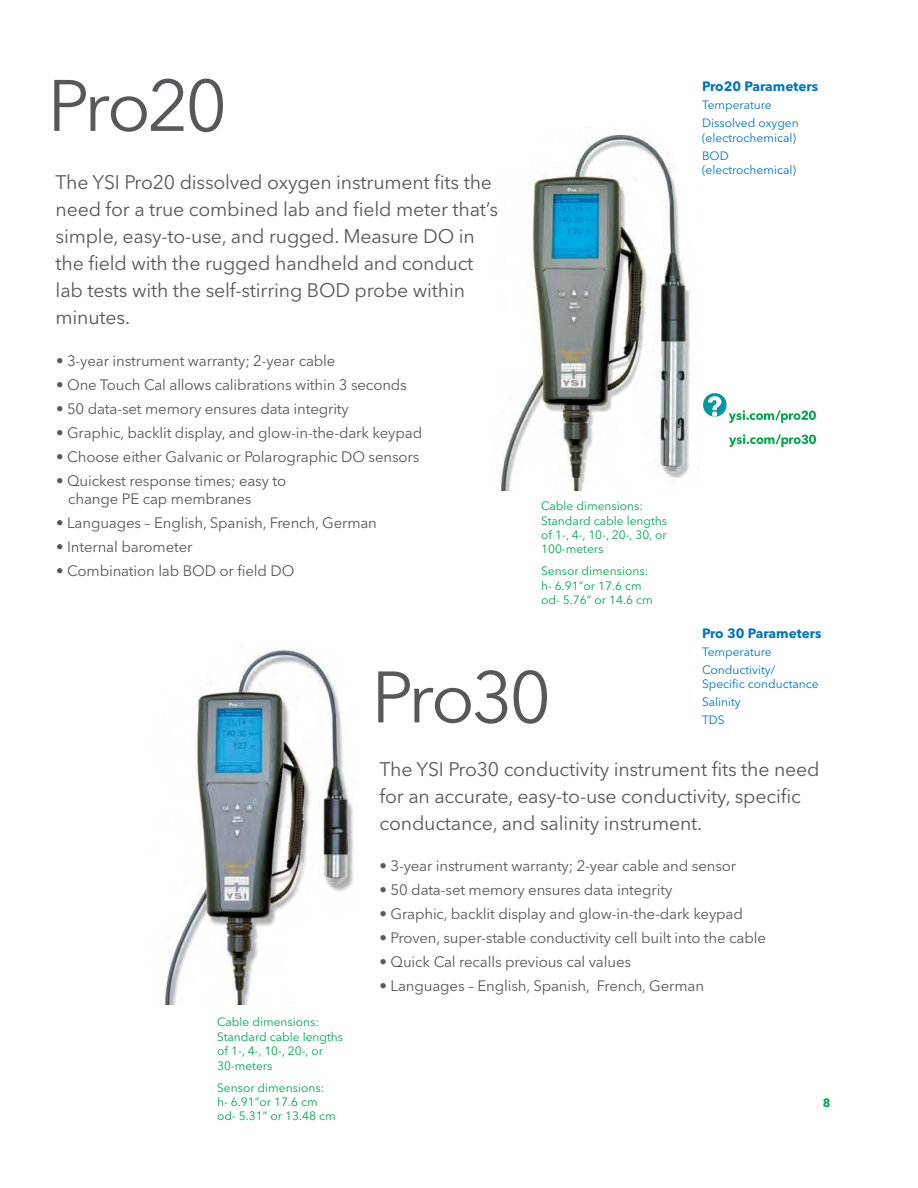
<style>
.page{position:relative;width:918px;height:1188px;background:#fff}
.page>*{position:absolute;margin:0;border:0;box-sizing:border-box;transform-origin:0 0}
.t1{font:72px "Avenir Next LT Pro";letter-spacing:-.05em;color:#57585a}
.t2{font:19.5px/27px "Avenir Next LT Pro";letter-spacing:-.01em;color:#57585a}
.t3{font:15px/18px "Avenir Next LT Pro";letter-spacing:-.01em;color:#57585a}
.t4{font:700 13.5px "Avenir Next LT Pro";color:#0076bd}
.t5{font:12px/14.4px "Avenir Next LT Pro";color:#00a94e}
.t6{font:12px/18px "Avenir Next LT Pro";color:#0076bd}
.t7{font:700 12px "Avenir Next LT Pro";color:#00a94e}
</style>
<div class="page">
<img style="left:500px;top:134px;width:190px;height:356px">
<svg style="left:729px;top:410px;width:87px;height:13px"></svg>
<svg style="left:703px;top:393px;width:24px;height:24px"></svg>
<svg style="left:708px;top:396px;width:13px;height:21px"></svg>
<svg style="left:729px;top:434px;width:87px;height:13px"></svg>
<img style="left:164px;top:649px;width:190px;height:355px">
<h1 class="t1" style="left:48px;top:74px;width:181px">Pro20</h1>
<p class="t2" style="left:56px;top:170px;width:444px">The YSI Pro20 dissolved oxygen instrument fits the need for a true combined lab and field meter that’s simple, easy-to-use, and rugged. Measure DO in the field with the rugged handheld and conduct lab tests with the self-stirring BOD probe within minutes.</p>
<p class="t3" style="left:56px;top:353px;width:281px">• 3-year instrument warranty; 2-year cable</p>
<p class="t3" style="left:56px;top:377px;width:352px">• One Touch Cal allows calibrations within 3 seconds</p>
<p class="t3" style="left:56px;top:401px;width:294px">• 50 data-set memory ensures data integrity</p>
<p class="t3" style="left:56px;top:425px;width:368px">• Graphic, backlit display, and glow-in-the-dark keypad</p>
<p class="t3" style="left:56px;top:449px;width:365px">• Choose either Galvanic or Polarographic DO sensors</p>
<p class="t3" style="left:68px;top:473px;width:220px;text-indent:-12px">• Quickest response times; easy to change PE cap membranes</p>
<p class="t3" style="left:56px;top:515px;width:322px">• Languages – English, Spanish, French, German</p>
<p class="t3" style="left:56px;top:539px;width:138px">• Internal barometer</p>
<p class="t3" style="left:56px;top:563px;width:240px">• Combination lab BOD or field DO</p>
<p class="t5" style="left:541px;top:500px;width:128px">Cable dimensions:<br>Standard cable lengths of 1-, 4-, 10-, 20-, 30, or<br>100-meters</p>
<p class="t5" style="left:541px;top:565px;width:113px">Sensor dimensions: h- 6.91”or 17.6 cm od- 5.76” or 14.6 cm</p>
<h1 class="t1" style="left:372px;top:665px;width:181px">Pro30</h1>
<p class="t4" style="left:702px;top:81px;width:118px">Pro20 Parameters</p>
<p class="t6" style="left:702px;top:97px;width:98px">Temperature<br>Dissolved oxygen</p>
<p class="t6" style="left:702px;top:129px;width:96px">(electrochemical)<br>BOD</p>
<p class="t6" style="left:702px;top:162px;width:96px">(electrochemical)</p>
<p class="t4" style="left:702px;top:627px;width:121px">Pro 30 Parameters</p>
<p class="t6" style="left:702px;top:644px;width:75px">Temperature<br>Conductivity/</p>
<p class="t6" style="left:702px;top:676px;width:118px">Specific conductance<br>Salinity<br>TDS</p>
<h2 class="t2" style="left:380px;top:757px;width:441px">The YSI Pro30 conductivity instrument fits the need for an accurate, easy-to-use conductivity, specific conductance, and salinity instrument.</h2>
<p class="t5" style="left:217px;top:1016px;width:128px">Cable dimensions:<br>Standard cable lengths of 1-, 4-, 10-, 20-, or<br>30-meters</p>
<p class="t5" style="left:217px;top:1081px;width:120px">Sensor dimensions: h- 6.91”or 17.6 cm od- 5.31” or 13.48 cm</p>
<p class="t3" style="left:380px;top:858px;width:358px">• 3-year instrument warranty; 2-year cable and sensor</p>
<p class="t3" style="left:380px;top:882px;width:294px">• 50 data-set memory ensures data integrity</p>
<p class="t3" style="left:380px;top:906px;width:365px">• Graphic, backlit display and glow-in-the-dark keypad</p>
<p class="t3" style="left:380px;top:930px;width:388px">• Proven, super-stable conductivity cell built into the cable</p>
<p class="t3" style="left:380px;top:954px;width:253px">• Quick Cal recalls previous cal values</p>
<p class="t3" style="left:380px;top:978px;width:326px">• Languages – English, Spanish, French, German</p>
<p class="t7" style="left:823px;top:1098px;width:9px">8</p>
</div>
